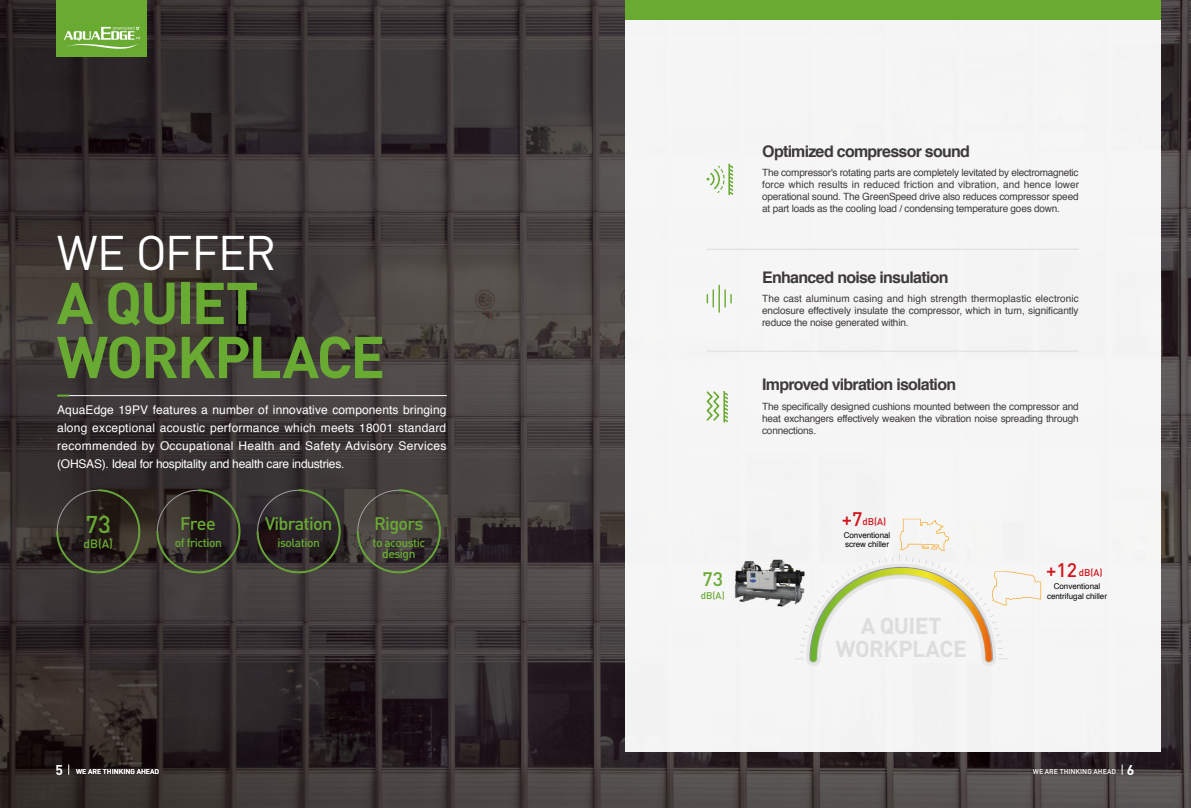
<style>
.page{position:relative;width:1191px;height:808px;background:#fff}
.page>*{position:absolute;margin:0;border:0;box-sizing:border-box;transform-origin:0 0}
.t1{font:700 58px/54px "DIN Pro";letter-spacing:-.04em;color:#69aa33}
.t2{font:48px "DIN Pro";letter-spacing:-.03em;color:#fff}
.t3{font:500 24px "DIN Pro";color:#69aa33}
.t4{font:700 22.8px/22.8px "DIN Pro";letter-spacing:-.025em;color:#dcdddd;text-align:center}
.t5{font:500 19.4px "DIN Pro";color:#d0121b}
.t6{font:500 19.4px "DIN Pro";color:#69aa33}
.t7{font:500 18px "DIN Pro";letter-spacing:-.04em;color:#69aa33}
.t8{font:700 16px "Helvetica";letter-spacing:-.045em;color:#3e3a39}
.t9{font:12px/18px "Helvetica";letter-spacing:-.02em;color:#fff;text-align:justify}
.t10{font:500 12px/10.4px "DIN Pro";letter-spacing:-.04em;color:#69aa33;text-align:center}
.t11{font:10px/12px "Helvetica";letter-spacing:-.02em;color:#3e3a39;text-align:justify}
.t12{font:500 9.7px "DIN Pro";color:#d0121b}
.t13{font:500 9.7px "DIN Pro";color:#69aa33}
.t14{font:8px/9.6px "Helvetica";color:#000}
.t15{font:500 7px "DIN Pro";color:#fff}
.s1{font-weight:700;font-size:14px}
</style>
<div class="page">
<img style="left:0;top:0;width:1191px;height:808px">
<div style="left:57px;top:0;width:90px;height:57px;background:#69aa33"></div>
<svg style="left:64px;top:26px;width:76px;height:23px"></svg>
<div style="left:625px;top:0;width:535px;height:751px;background:#f5f5f5"></div>
<div style="left:625px;top:0;width:535px;height:20px;background:#69aa33"></div>
<svg style="left:706px;top:164px;width:27px;height:31px"></svg>
<svg style="left:706px;top:289px;width:8px;height:18px"></svg>
<hr style="left:718px;top:285px;width:2px;height:28px;background:#69aa33">
<svg style="left:724px;top:289px;width:7px;height:18px"></svg>
<svg style="left:706px;top:391px;width:22px;height:31px"></svg>
<hr style="left:706px;top:249px;width:372px;height:1px;background:#dcdddd">
<hr style="left:706px;top:351px;width:372px;height:1px;background:#dcdddd">
<hr style="left:69px;top:395px;width:378px;height:1px;background:#fff">
<svg style="left:57px;top:395px;width:12px;height:2px"></svg>
<svg style="left:55px;top:488px;width:86px;height:86px;background:#302c24"></svg>
<svg style="left:155px;top:488px;width:86px;height:86px;background:#332f2a"></svg>
<svg style="left:356px;top:488px;width:86px;height:86px;background:#48463e"></svg>
<svg style="left:256px;top:488px;width:86px;height:86px;background:#33302d"></svg>
<img style="left:734px;top:559px;width:60px;height:48px">
<svg style="left:794px;top:519px;width:247px;height:147px"></svg>
<h3 class="t8" style="left:762px;top:145px;width:209px">Optimized compressor sound</h3>
<p class="t11" style="left:762px;top:168px;width:318px">The compressor's rotating parts are completely levitated by electromagnetic force which results in reduced friction and vibration, and hence lower operational sound. The GreenSpeed drive also reduces compressor speed at part loads as the cooling load / condensing temperature goes down.</p>
<h2 class="t2" style="left:57px;top:220px;width:221px">WE OFFER</h2>
<h1 class="t1" style="left:57px;top:274px;width:330px">A QUIET<br>WORKPLACE</h1>
<p class="t9" style="left:57px;top:402px;width:391px">AquaEdge 19PV features a number of innovative components bringing along exceptional acoustic performance which meets 18001 standard recommended by Occupational Health and Safety Advisory Services (OHSAS). Ideal for hospitality and health care industries.</p>
<h3 class="t8" style="left:762px;top:270px;width:188px">Enhanced noise insulation</h3>
<p class="t11" style="left:762px;top:293px;width:318px">The cast aluminum casing and high strength thermoplastic electronic enclosure effectively insulate the compressor, which in turn, significantly reduce the noise generated within.</p>
<h3 class="t8" style="left:762px;top:378px;width:195px">Improved vibration isolation</h3>
<p class="t11" style="left:762px;top:401px;width:318px">The specifically designed cushions mounted between the compressor and heat exchangers effectively weaken the vibration noise spreading through connections.</p>
<h3 class="t3" style="left:85px;top:508px;width:27px">73</h3>
<p class="t10" style="left:83px;top:538px;width:31px">dB(A)</p>
<h3 class="t7" style="left:180px;top:511px;width:37px">Free</h3>
<p class="t10" style="left:175px;top:537px;width:49px">of friction</p>
<h3 class="t7" style="left:265px;top:511px;width:69px">Vibration</h3>
<p class="t10" style="left:277px;top:537px;width:44px">isolation</p>
<h3 class="t7" style="left:374px;top:511px;width:51px">Rigors</h3>
<p class="t10" style="left:372px;top:537px;width:54px">to acoustic design</p>
<h3 class="t5" style="left:841px;top:505px;width:22px">+7</h3>
<p class="t12" style="left:862px;top:514px;width:25px">dB(A)</p>
<p class="t14" style="left:843px;top:531px;width:48px">Conventional screw chiller</p>
<h3 class="t6" style="left:702px;top:566px;width:22px">73</h3>
<p class="t13" style="left:701px;top:588px;width:25px">dB(A)</p>
<h3 class="t5" style="left:1046px;top:556px;width:32px">+12</h3>
<p class="t12" style="left:1078px;top:565px;width:25px">dB(A)</p>
<p class="t14" style="left:1047px;top:582px;width:62px;text-align:center">Conventional centrifugal chiller</p>
<h3 class="t4" style="left:835px;top:614px;width:133px">A QUIET<br>WORKPLACE</h3>
<p class="t15" style="left:55px;top:766px;width:105px"><span class="s1">5</span> WE ARE THINKING AHEAD</p>
<p class="t15" style="left:1033px;top:766px;width:103px">WE ARE THINKING AHEAD <span class="s1">6</span></p>
</div>
